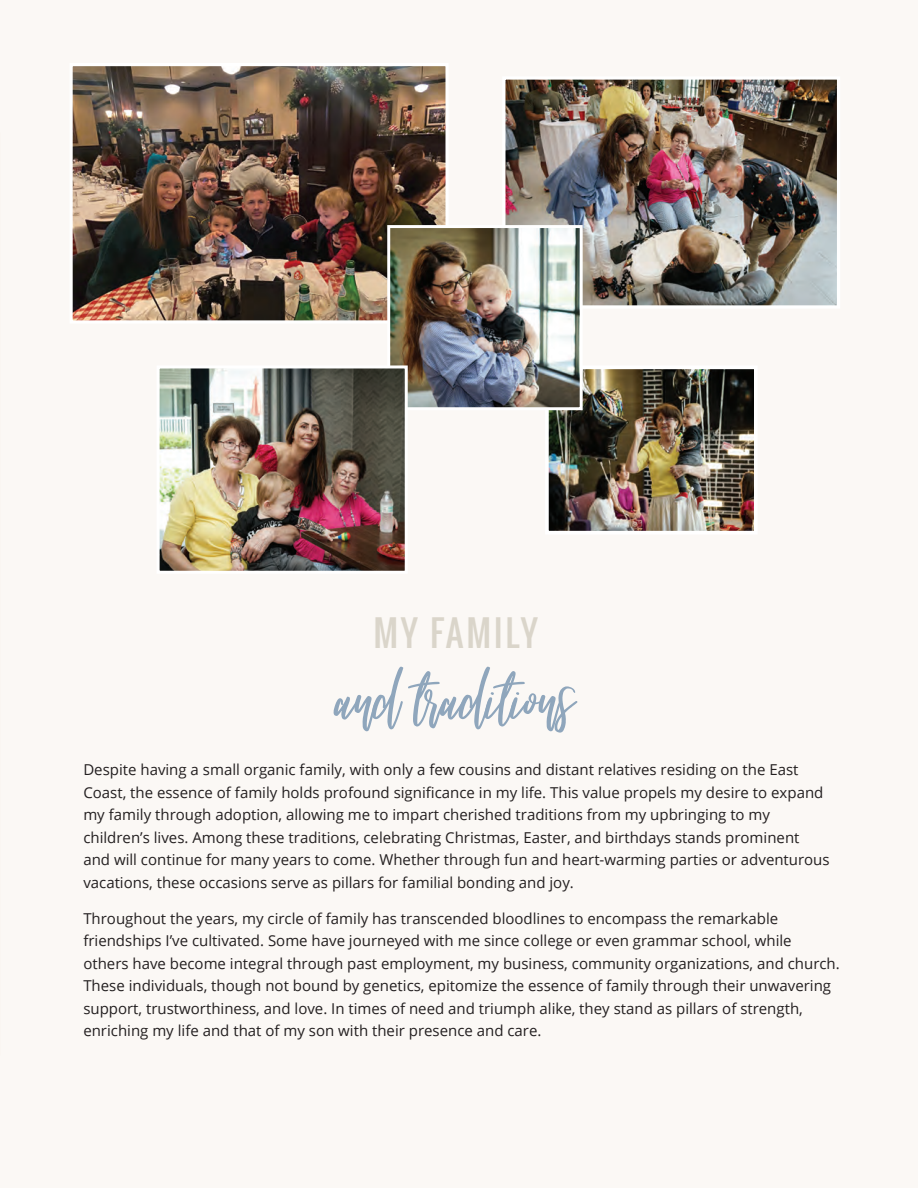
<style>
.page{position:relative;width:918px;height:1188px;background:#fbf8f5}
.page>*{position:absolute;margin:0;border:0;box-sizing:border-box;transform-origin:0 0}
.t1{font:72px "Beautiful Bloom Alt";color:#8fa6bc}
.t2{font:34.5px "Oswald";letter-spacing:.075em;color:#dad5ca}
.t3{font:15px/22.5px "Open Sans";color:#231f20}
</style>
<div class="page">
<img style="left:74px;top:67px;width:371px;height:253px">
<div style="left:70px;top:63px;width:379px;height:261px;border:3px solid #fff"></div>
<img style="left:506px;top:80px;width:330px;height:225px">
<div style="left:502px;top:76px;width:338px;height:233px;border:3px solid #fff"></div>
<img style="left:550px;top:370px;width:203px;height:160px">
<div style="left:545px;top:365px;width:213px;height:170px;border:4px solid #fff"></div>
<img style="left:391px;top:229px;width:188px;height:177px">
<div style="left:387px;top:225px;width:196px;height:185px;border:3px solid #fff"></div>
<img style="left:161px;top:369px;width:243px;height:201px">
<div style="left:157px;top:365px;width:251px;height:209px;border:3px solid #fff"></div>
<h2 class="t2" style="left:373px;top:607px;width:166px">MY FAMILY</h2>
<h1 class="t1" style="left:336px;top:660px;width:240px">and traditions</h1>
<p class="t3" style="left:83px;top:758px;width:748px">Despite having a small organic family, with only a few cousins and distant relatives residing on the East Coast, the essence of family holds profound significance in my life. This value propels my desire to expand my family through adoption, allowing me to impart cherished traditions from my upbringing to my children’s lives. Among these traditions, celebrating Christmas, Easter, and birthdays stands prominent and will continue for many years to come. Whether through fun and heart-warming parties or adventurous vacations, these occasions serve as pillars for familial bonding and joy.</p>
<p class="t3" style="left:83px;top:907px;width:758px">Throughout the years, my circle of family has transcended bloodlines to encompass the remarkable friendships I’ve cultivated. Some have journeyed with me since college or even grammar school, while others have become integral through past employment, my business, community organizations, and church.<br>These individuals, though not bound by genetics, epitomize the essence of family through their unwavering support, trustworthiness, and love. In times of need and triumph alike, they stand as pillars of strength, enriching my life and that of my son with their presence and care.</p>
</div>
